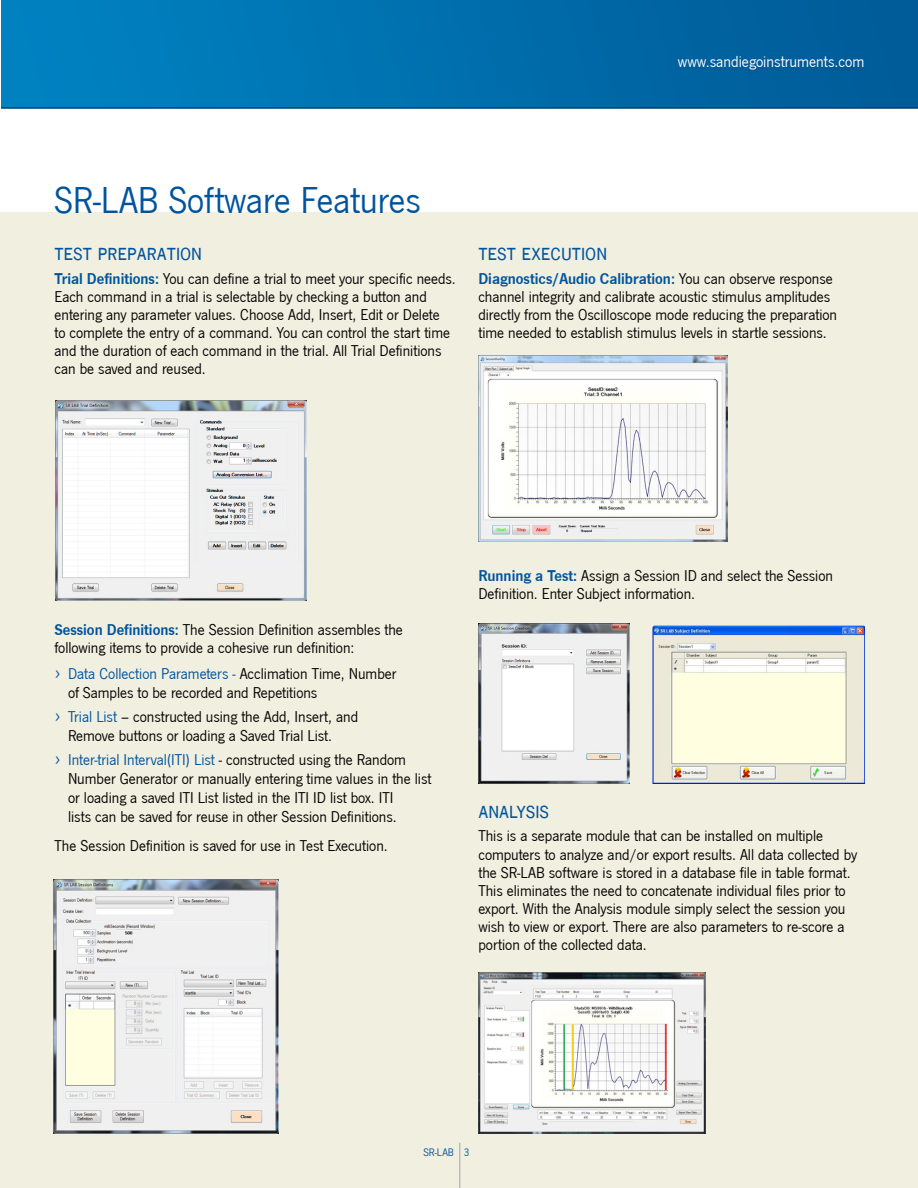
<style>
.page{position:relative;width:918px;height:1188px;background:#fff}
.page>*{position:absolute;margin:0;border:0;box-sizing:border-box;transform-origin:0 0}
.t1{font:38.7px "News Got T";color:#00549e}
.t2{font:21px "News Got DCD";color:#00549e}
.t3{font:16.5px "News Got T";color:#fff}
.t4{font:16.2px/18.1px "News Got T";color:#000}
.t5{font:11.25px "News Got T";color:#00549e}
.s1{font-weight:600;color:#00549e}
.s2{font-size:21px;color:#00549e}
.s3{color:#00549e}
</style>
<div class="page">
<div style="left:0;top:213px;width:918px;height:975px;background:#f1efdf"></div>
<img style="left:1px;top:0;width:917px;height:107px">
<div style="left:675px;top:55px;width:192px;height:20px;background:#015d9a"></div>
<hr style="left:1px;top:107px;width:917px;height:2px;background:#003d71">
<hr style="left:459px;top:1143px;width:1px;height:45px;background:#a7a9ac">
<img style="left:478px;top:972px;width:227px;height:162px">
<img style="left:652px;top:625px;width:212px;height:159px">
<img style="left:479px;top:624px;width:150px;height:160px">
<img style="left:54px;top:880px;width:225px;height:253px">
<img style="left:56px;top:401px;width:251px;height:199px">
<img style="left:479px;top:356px;width:248px;height:185px">
<p class="t3" style="left:678px;top:53px;width:188px">www.sandiegoinstruments.com</p>
<h1 class="t1" style="left:54px;top:178px;width:368px">SR-LAB Software Features</h1>
<p class="t2" style="left:55px;top:241px;width:149px">TEST PREPARATION</p>
<p class="t4" style="left:55px;top:269px;width:403px"><span class="s1">Trial Definitions:</span> You can define a trial to meet your specific needs.<br>Each command in a trial is selectable by checking a button and entering any parameter values. Choose Add, Insert, Edit or Delete<br>to complete the entry of a command. You can control the start time and the duration of each command in the trial. All Trial Definitions can be saved and reused.</p>
<p class="t2" style="left:478px;top:241px;width:130px">TEST EXECUTION</p>
<p class="t4" style="left:478px;top:269px;width:360px"><span class="s1">Diagnostics/Audio Calibration:</span> You can observe response channel integrity and calibrate acoustic stimulus amplitudes directly from the Oscilloscope mode reducing the preparation time needed to establish stimulus levels in startle sessions.</p>
<p class="t4" style="left:55px;top:621px;width:350px"><span class="s1">Session Definitions:</span> The Session Definition assembles the following items to provide a cohesive run definition:</p>
<p class="t4" style="left:68px;top:665px;width:330px;line-height:19.2px;text-indent:-14px"><span class="s2">›</span> <span class="s3">Data Collection Parameters -</span> Acclimation Time, Number of Samples to be recorded and Repetitions</p>
<p class="t4" style="left:68px;top:707px;width:292px;line-height:19.2px;text-indent:-14px"><span class="s2">›</span> <span class="s3">Trial List</span> – constructed using the Add, Insert, and<br>Remove buttons or loading a Saved Trial List.</p>
<p class="t4" style="left:68px;top:750px;width:365px;line-height:19.2px;text-indent:-14px"><span class="s2">›</span> <span class="s3">Inter-trial Interval(ITI) List</span> - constructed using the Random Number Generator or manually entering time values in the list or loading a saved ITI List listed in the ITI ID list box. ITI<br>lists can be saved for reuse in other Session Definitions.</p>
<p class="t4" style="left:55px;top:837px;width:335px">The Session Definition is saved for use in Test Execution.</p>
<p class="t4" style="left:478px;top:566px;width:356px"><span class="s1">Running a Test:</span> Assign a Session ID and select the Session<br>Definition. Enter Subject information.</p>
<p class="t2" style="left:478px;top:799px;width:72px">ANALYSIS</p>
<p class="t4" style="left:478px;top:827px;width:380px">This is a separate module that can be installed on multiple computers to analyze and/or export results. All data collected by the SR-LAB software is stored in a database file in table format.<br>This eliminates the need to concatenate individual files prior to export. With the Analysis module simply select the session you wish to view or export. There are also parameters to re-score a portion of the collected data.</p>
<p class="t5" style="left:423px;top:1146px;width:48px">SR-LAB 3</p>
</div>
